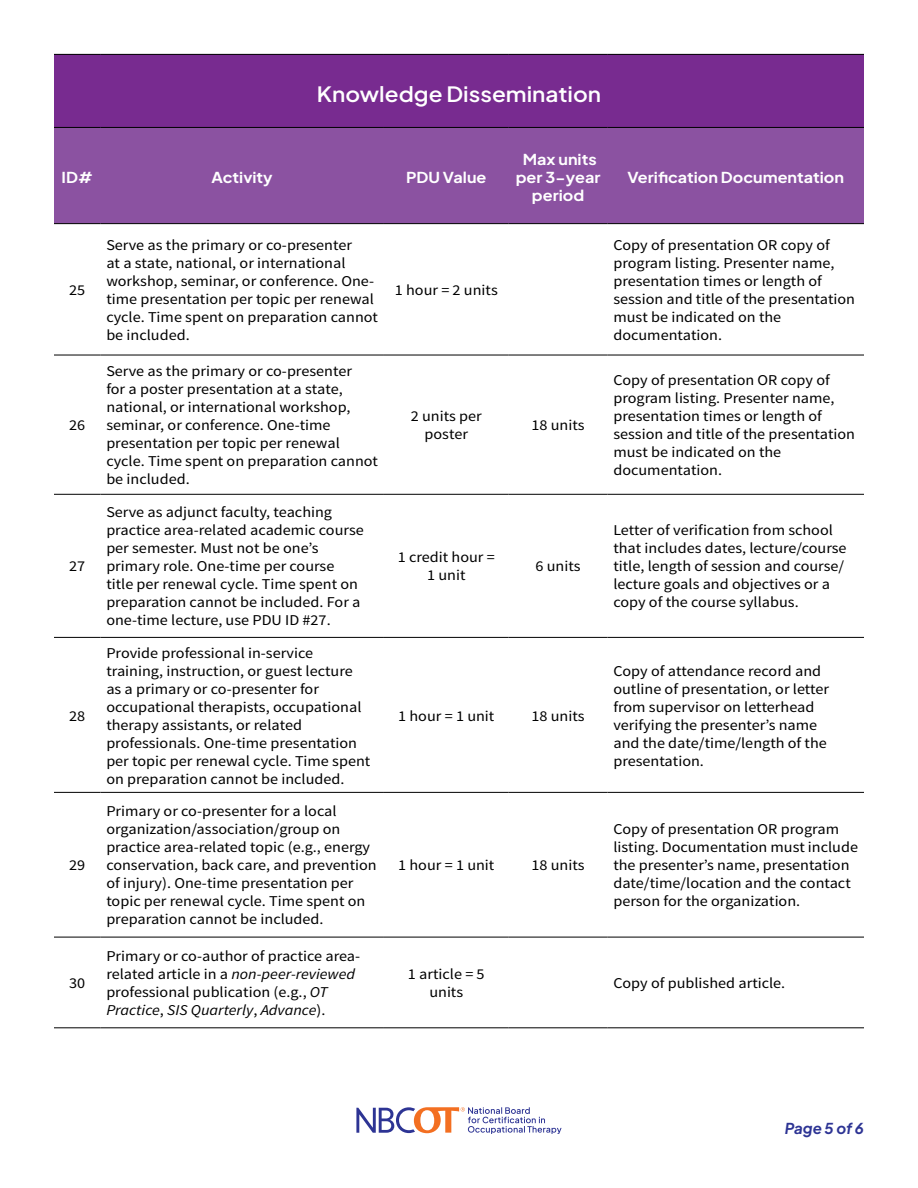
<style>
.page{position:relative;width:918px;height:1188px;background:#fff}
.page>*{position:absolute;margin:0;border:0;box-sizing:border-box;transform-origin:0 0}
.t1{font:600 21px "Plus Jakarta Sans";color:#fff;scale:1.08 1}
.t2{font:15px/18px "Source Sans Pro";color:#000;scale:1.08 1}
.t3{font:700 15px/18px "Plus Jakarta Sans";color:#fff;text-align:center;scale:1.08 1}
.t4{font:italic 700 15px "Plus Jakarta Sans";letter-spacing:-.005em;color:#2d3494}
.s1{font-style:italic}
</style>
<div class="page">
<svg style="left:356px;top:1107px;width:206px;height:27px"></svg>
<div style="left:54px;top:54px;width:810px;height:73px;background:#782b90"></div>
<div style="left:54px;top:127px;width:810px;height:97px;background:#8b52a1"></div>
<hr style="left:54px;top:127px;width:46px;height:1px;background:#000">
<hr style="left:100px;top:127px;width:284px;height:1px;background:#000">
<hr style="left:384px;top:127px;width:125px;height:1px;background:#000">
<hr style="left:509px;top:127px;width:98px;height:1px;background:#000">
<hr style="left:608px;top:127px;width:256px;height:1px;background:#000">
<hr style="left:54px;top:223px;width:46px;height:1px;background:#000">
<hr style="left:100px;top:223px;width:284px;height:1px;background:#000">
<hr style="left:384px;top:223px;width:125px;height:1px;background:#000">
<hr style="left:509px;top:223px;width:98px;height:1px;background:#000">
<hr style="left:608px;top:223px;width:256px;height:1px;background:#000">
<hr style="left:54px;top:937px;width:46px;height:1px;background:#000">
<hr style="left:100px;top:937px;width:284px;height:1px;background:#000">
<hr style="left:384px;top:937px;width:125px;height:1px;background:#000">
<hr style="left:509px;top:937px;width:98px;height:1px;background:#000">
<hr style="left:608px;top:937px;width:256px;height:1px;background:#000">
<hr style="left:54px;top:54px;width:46px;height:1px;background:#000">
<hr style="left:100px;top:54px;width:284px;height:1px;background:#000">
<hr style="left:384px;top:54px;width:125px;height:1px;background:#000">
<hr style="left:509px;top:54px;width:98px;height:1px;background:#000">
<hr style="left:608px;top:54px;width:256px;height:1px;background:#000">
<hr style="left:54px;top:355px;width:46px;height:1px;background:#000">
<hr style="left:100px;top:355px;width:284px;height:1px;background:#000">
<hr style="left:384px;top:355px;width:125px;height:1px;background:#000">
<hr style="left:509px;top:355px;width:98px;height:1px;background:#000">
<hr style="left:608px;top:355px;width:256px;height:1px;background:#000">
<hr style="left:54px;top:494px;width:46px;height:1px;background:#000">
<hr style="left:100px;top:494px;width:284px;height:1px;background:#000">
<hr style="left:384px;top:494px;width:125px;height:1px;background:#000">
<hr style="left:509px;top:494px;width:98px;height:1px;background:#000">
<hr style="left:608px;top:494px;width:256px;height:1px;background:#000">
<hr style="left:54px;top:637px;width:46px;height:1px;background:#000">
<hr style="left:100px;top:637px;width:284px;height:1px;background:#000">
<hr style="left:384px;top:637px;width:125px;height:1px;background:#000">
<hr style="left:509px;top:637px;width:98px;height:1px;background:#000">
<hr style="left:608px;top:637px;width:256px;height:1px;background:#000">
<hr style="left:54px;top:792px;width:46px;height:1px;background:#000">
<hr style="left:100px;top:792px;width:284px;height:1px;background:#000">
<hr style="left:384px;top:792px;width:125px;height:1px;background:#000">
<hr style="left:509px;top:792px;width:98px;height:1px;background:#000">
<hr style="left:608px;top:792px;width:256px;height:1px;background:#000">
<hr style="left:54px;top:1027px;width:46px;height:1px;background:#000">
<hr style="left:100px;top:1027px;width:284px;height:1px;background:#000">
<hr style="left:384px;top:1027px;width:125px;height:1px;background:#000">
<hr style="left:509px;top:1027px;width:98px;height:1px;background:#000">
<hr style="left:608px;top:1027px;width:256px;height:1px;background:#000">
<p class="t1" style="left:317px;top:77px;width:265px">Knowledge Dissemination</p>
<p class="t3" style="left:62px;top:167px;width:30px">ID#</p>
<p class="t3" style="left:212px;top:167px;width:58px">Activity</p>
<p class="t3" style="left:406px;top:167px;width:76px">PDU Value</p>
<p class="t3" style="left:516px;top:149px;width:80px">Max units per 3-year period</p>
<p class="t3" style="left:628px;top:167px;width:202px">Verification Documentation</p>
<p class="t2" style="left:69px;top:281px;width:16px">25</p>
<p class="t2" style="left:69px;top:417px;width:16px">26</p>
<p class="t2" style="left:69px;top:558px;width:16px">27</p>
<p class="t2" style="left:69px;top:707px;width:16px">28</p>
<p class="t2" style="left:69px;top:857px;width:16px">29</p>
<p class="t2" style="left:106px;top:236px;width:253px">Serve as the primary or co-presenter<br>at a state, national, or international workshop, seminar, or conference. One&shy;time presentation per topic per renewal cycle. Time spent on preparation cannot be included.</p>
<p class="t2" style="left:106px;top:363px;width:253px">Serve as the primary or co-presenter<br>for a poster presentation at a state, national, or international workshop, seminar, or conference. One-time presentation per topic per renewal cycle. Time spent on preparation cannot be included.</p>
<p class="t2" style="left:106px;top:504px;width:240px">Serve as adjunct faculty, teaching practice area-related academic course per semester. Must not be one’s primary role. One-time per course title per renewal cycle. Time spent on preparation cannot be included. For a one-time lecture, use PDU ID #27.</p>
<p class="t2" style="left:106px;top:644px;width:246px">Provide professional in-service training, instruction, or guest lecture as a primary or co-presenter for occupational therapists, occupational therapy assistants, or related professionals. One-time presentation per topic per renewal cycle. Time spent on preparation cannot be included.</p>
<p class="t2" style="left:106px;top:803px;width:252px">Primary or co-presenter for a local organization/association/group on practice area-related topic (e.g., energy conservation, back care, and prevention of injury). One-time presentation per topic per renewal cycle. Time spent on preparation cannot be included.</p>
<p class="t2" style="left:395px;top:281px;width:97px">1 hour = 2 units</p>
<p class="t2" style="left:411px;top:408px;width:67px;text-align:center">2 units per poster</p>
<p class="t2" style="left:531px;top:417px;width:51px">18 units</p>
<p class="t2" style="left:398px;top:549px;width:91px;text-align:center">1 credit hour =<br>1 unit</p>
<p class="t2" style="left:536px;top:558px;width:43px">6 units</p>
<p class="t2" style="left:398px;top:707px;width:91px">1 hour = 1 unit</p>
<p class="t2" style="left:531px;top:707px;width:51px">18 units</p>
<p class="t2" style="left:398px;top:857px;width:91px">1 hour = 1 unit</p>
<p class="t2" style="left:531px;top:857px;width:51px">18 units</p>
<p class="t2" style="left:613px;top:236px;width:225px">Copy of presentation OR copy of program listing. Presenter name, presentation times or length of session and title of the presentation must be indicated on the documentation.</p>
<p class="t2" style="left:613px;top:372px;width:225px">Copy of presentation OR copy of program listing. Presenter name, presentation times or length of session and title of the presentation must be indicated on the documentation.</p>
<p class="t2" style="left:613px;top:522px;width:217px">Letter of verification from school that includes dates, lecture/course title, length of session and course/ lecture goals and objectives or a copy of the course syllabus.</p>
<p class="t2" style="left:613px;top:662px;width:201px">Copy of attendance record and outline of presentation, or letter from supervisor on letterhead verifying the presenter’s name and the date/time/length of the presentation.</p>
<p class="t2" style="left:613px;top:821px;width:228px">Copy of presentation OR program listing. Documentation must include the presenter’s name, presentation date/time/location and the contact person for the organization.</p>
<p class="t2" style="left:69px;top:974px;width:16px">30</p>
<p class="t2" style="left:106px;top:947px;width:237px">Primary or co-author of practice area&shy;related article in a <span class="s1">non-peer-reviewed </span>professional publication (e.g., <span class="s1">OT Practice</span>, <span class="s1">SIS Quarterly</span>, <span class="s1">Advance</span>).</p>
<p class="t2" style="left:408px;top:965px;width:73px;text-align:center">1 article = 5 units</p>
<p class="t2" style="left:613px;top:974px;width:161px">Copy of published article.</p>
<p class="t4" style="left:785px;top:1116px;width:81px">Page 5 of 6</p>
</div>
